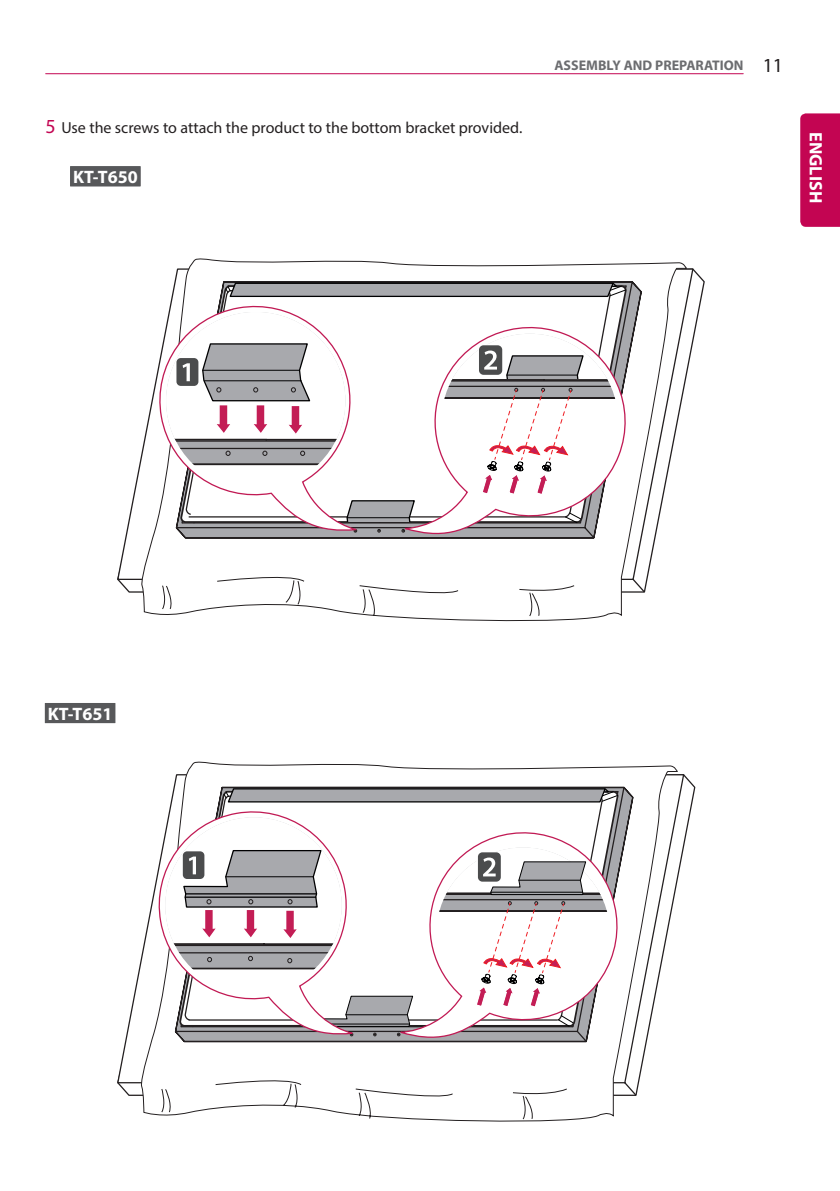
<style>
.page{position:relative;width:840px;height:1191px;background:#fff}
.page>*{position:absolute;margin:0;border:0;box-sizing:border-box;transform-origin:0 0}
.Box_Title{font:700 18px "Myriad Pro";color:#fff}
.Number_Big_N{font:16px "Myriad Pro";color:#231f20}
.t1{font:700 14px "Myriad Pro";color:#6c6d70}
.s1{font-size:20px;color:#c30552}
.s2{font-weight:400;font-size:20px;color:#231f20}
</style>
<div class="page">
<hr style="left:46px;top:73px;width:696px;height:1px;background:#c30552">
<div style="left:800px;top:113px;width:39px;height:114px;background:#c30552"></div>
<svg style="left:140px;top:258px;width:546px;height:363px"></svg>
<svg style="left:174px;top:280px;width:468px;height:259px"></svg>
<svg style="left:185px;top:289px;width:426px;height:210px"></svg>
<svg style="left:224px;top:281px;width:402px;height:17px;background:#838386"></svg>
<svg style="left:366px;top:499px;width:29px;height:22px"></svg>
<hr style="left:347px;top:517px;width:62px;height:1px;background:#000001">
<svg style="left:395px;top:313px;width:244px;height:226px"></svg>
<svg style="left:151px;top:297px;width:215px;height:236px"></svg>
<svg style="left:441px;top:334px;width:176px;height:167px"></svg>
<svg style="left:166px;top:312px;width:179px;height:177px"></svg>
<div style="left:45px;top:703px;width:70px;height:20px;background:#57585a"></div>
<div style="left:70px;top:166px;width:70px;height:20px;background:#57585a"></div>
<svg style="left:139px;top:761px;width:538px;height:360px"></svg>
<svg style="left:174px;top:785px;width:459px;height:258px"></svg>
<svg style="left:184px;top:795px;width:419px;height:24px"></svg>
<svg style="left:223px;top:787px;width:395px;height:16px;background:#86878a"></svg>
<svg style="left:390px;top:819px;width:240px;height:223px"></svg>
<svg style="left:150px;top:803px;width:212px;height:233px"></svg>
<svg style="left:165px;top:817px;width:248px;height:210px"></svg>
<svg style="left:436px;top:847px;width:173px;height:180px"></svg>
<hr style="left:518px;top:880px;width:62px;height:1px;background:#000001">
<hr style="left:490px;top:891px;width:92px;height:1px;background:#000001">
<p class="Number_Big_N" style="left:45px;top:118px;width:478px"><span class="s1">5</span> Use the screws to attach the product to the bottom bracket provided.</p>
<p class="Box_Title" style="left:73px;top:165px;width:66px">KT-T650</p>
<p class="t1" style="left:554px;top:57px;width:230px">ASSEMBLY AND PREPARATION <span class="s2">11</span></p>
<p class="Box_Title" style="left:827px;top:132px;width:72px;rotate:90deg">ENGLISH</p>
<p class="Box_Title" style="left:48px;top:702px;width:66px">KT-T651</p>
</div>
